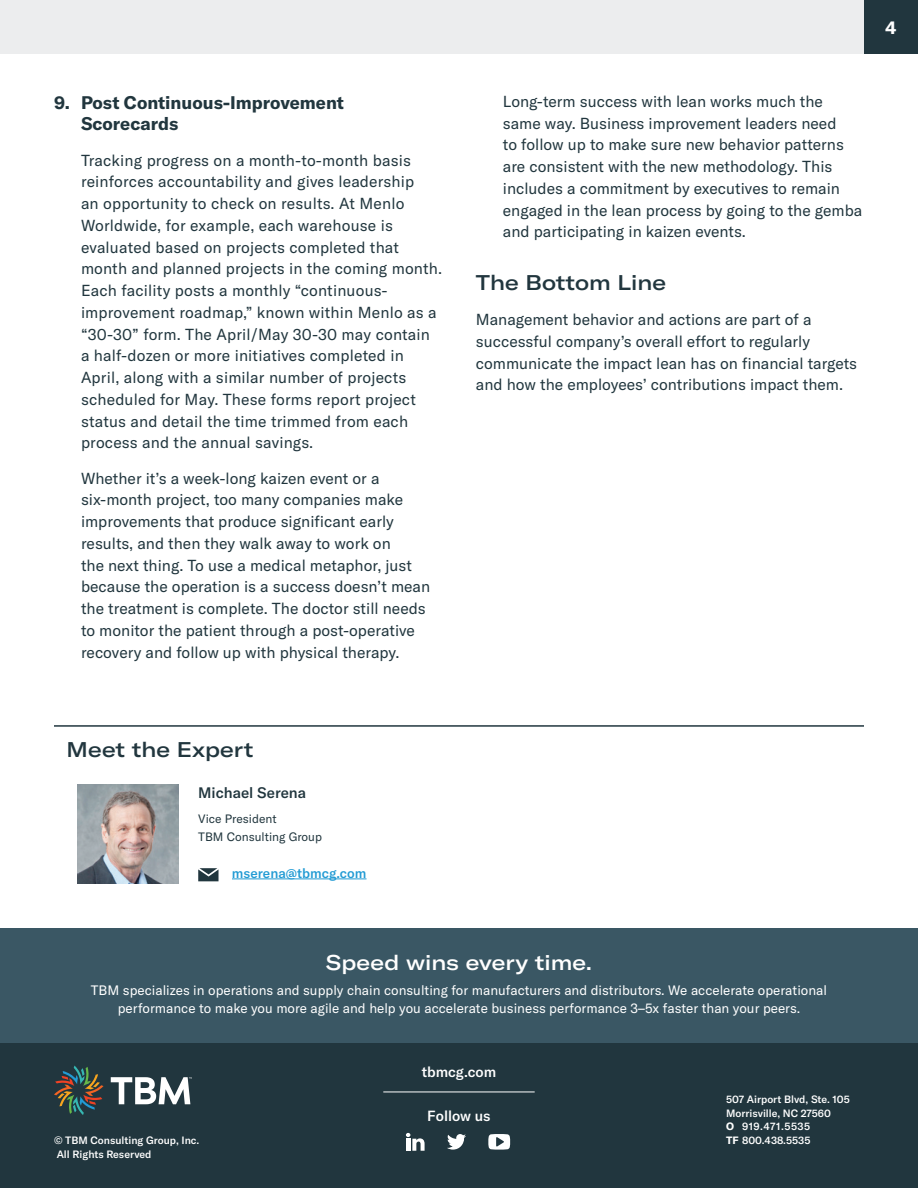
<style>
.page{position:relative;width:918px;height:1188px;background:#fff}
.page>*{position:absolute;margin:0;border:0;box-sizing:border-box;transform-origin:0 0}
.t1{font:500 expanded 21px "GT America";color:#21363e}
.t2{font:500 expanded 21px "GT America";color:#fff}
.t3{font:700 18px/21.8px "GT America";color:#21363e}
.t4{font:700 18px "GT America";color:#fff}
.t5{font:15.75px/21.8px "GT America";color:#21363e}
.t6{font:500 15px "GT America";color:#21363e}
.t7{font:500 14.55px "GT America";color:#fff}
.t8{font:13.5px/18px "GT America";color:#fff;text-align:center}
.t9{font:500 13.5px "GT America";color:#229bd4}
.t10{font:12px/18px "GT America";color:#21363e}
.t11{font:500 10.5px/13.5px "GT America";color:#fff}
.s1{font-weight:700}
</style>
<div class="page">
<div style="left:0;top:0;width:864px;height:54px;background:#ecedee"></div>
<div style="left:0;top:928px;width:918px;height:117px;background:#3a5764"></div>
<div style="left:0;top:1043px;width:918px;height:145px;background:#21363e"></div>
<svg style="left:54px;top:1066px;width:50px;height:49px"></svg>
<svg style="left:111px;top:1077px;width:81px;height:27px"></svg>
<svg style="left:406px;top:1133px;width:19px;height:18px"></svg>
<svg style="left:447px;top:1134px;width:19px;height:16px"></svg>
<svg style="left:488px;top:1134px;width:22px;height:16px"></svg>
<hr style="left:383px;top:1092px;width:152px;height:1px;background:#fff">
<hr style="left:54px;top:725px;width:810px;height:2px;background:#21363e">
<div style="left:864px;top:0;width:54px;height:54px;background:#21363e"></div>
<img style="left:78px;top:784px;width:100px;height:99px">
<hr style="left:232px;top:879px;width:135px;height:1px;background:#229bd4">
<svg style="left:198px;top:868px;width:21px;height:13px"></svg>
<p class="t3" style="left:81px;top:91px;width:264px;text-indent:-27px">9. Post Continuous-Improvement<br>Scorecards</p>
<p class="t5" style="left:81px;top:149px;width:363px">Tracking progress on a month-to-month basis reinforces accountability and gives leadership<br>an opportunity to check on results. At Menlo Worldwide, for example, each warehouse is evaluated based on projects completed that month and planned projects in the coming month.<br>Each facility posts a monthly “continuous&shy;improvement roadmap,” known within Menlo as a “30-30” form. The April/May 30-30 may contain a half-dozen or more initiatives completed in April, along with a similar number of projects scheduled for May. These forms report project status and detail the time trimmed from each process and the annual savings.</p>
<p class="t5" style="left:81px;top:467px;width:351px">Whether it’s a week-long kaizen event or a six-month project, too many companies make improvements that produce significant early results, and then they walk away to work on<br>the next thing. To use a medical metaphor, just because the operation is a success doesn’t mean the treatment is complete. The doctor still needs to monitor the patient through a post-operative recovery and follow up with physical therapy.</p>
<p class="t4" style="left:885px;top:16px;width:13px">4</p>
<p class="t5" style="left:503px;top:90px;width:361px">Long-term success with lean works much the same way. Business improvement leaders need<br>to follow up to make sure new behavior patterns are consistent with the new methodology. This includes a commitment by executives to remain engaged in the lean process by going to the gemba and participating in kaizen events.</p>
<h1 class="t1" style="left:476px;top:270px;width:192px">The Bottom Line</h1>
<p class="t5" style="left:476px;top:309px;width:383px">Management behavior and actions are part of a successful company’s overall effort to regularly communicate the impact lean has on financial targets and how the employees’ contributions impact them.</p>
<h1 class="t1" style="left:67px;top:737px;width:188px">Meet the Expert</h1>
<p class="t6" style="left:198px;top:784px;width:109px">Michael Serena</p>
<p class="t10" style="left:198px;top:810px;width:125px">Vice President<br>TBM Consulting Group</p>
<p class="t9" style="left:232px;top:865px;width:136px">mserena@tbmcg.com</p>
<h1 class="t2" style="left:326px;top:950px;width:268px">Speed wins every time.</h1>
<p class="t8" style="left:91px;top:981px;width:738px">TBM specializes in operations and supply chain consulting for manufacturers and distributors. We accelerate operational performance to make you more agile and help you accelerate business performance 3–5x faster than your peers.</p>
<p class="t11" style="left:54px;top:1134px;width:147px">© TBM Consulting Group, Inc.<br>All Rights Reserved</p>
<p class="t7" style="left:422px;top:1063px;width:76px">tbmcg.com</p>
<p class="t7" style="left:427px;top:1107px;width:65px">Follow us</p>
<p class="t11" style="left:726px;top:1093px;width:125px">507 Airport Blvd, Ste. 105<br>Morrisville, NC 27560<br><span class="s1">O</span> 919.471.5535<br><span class="s1">TF</span> 800.438.5535</p>
</div>
